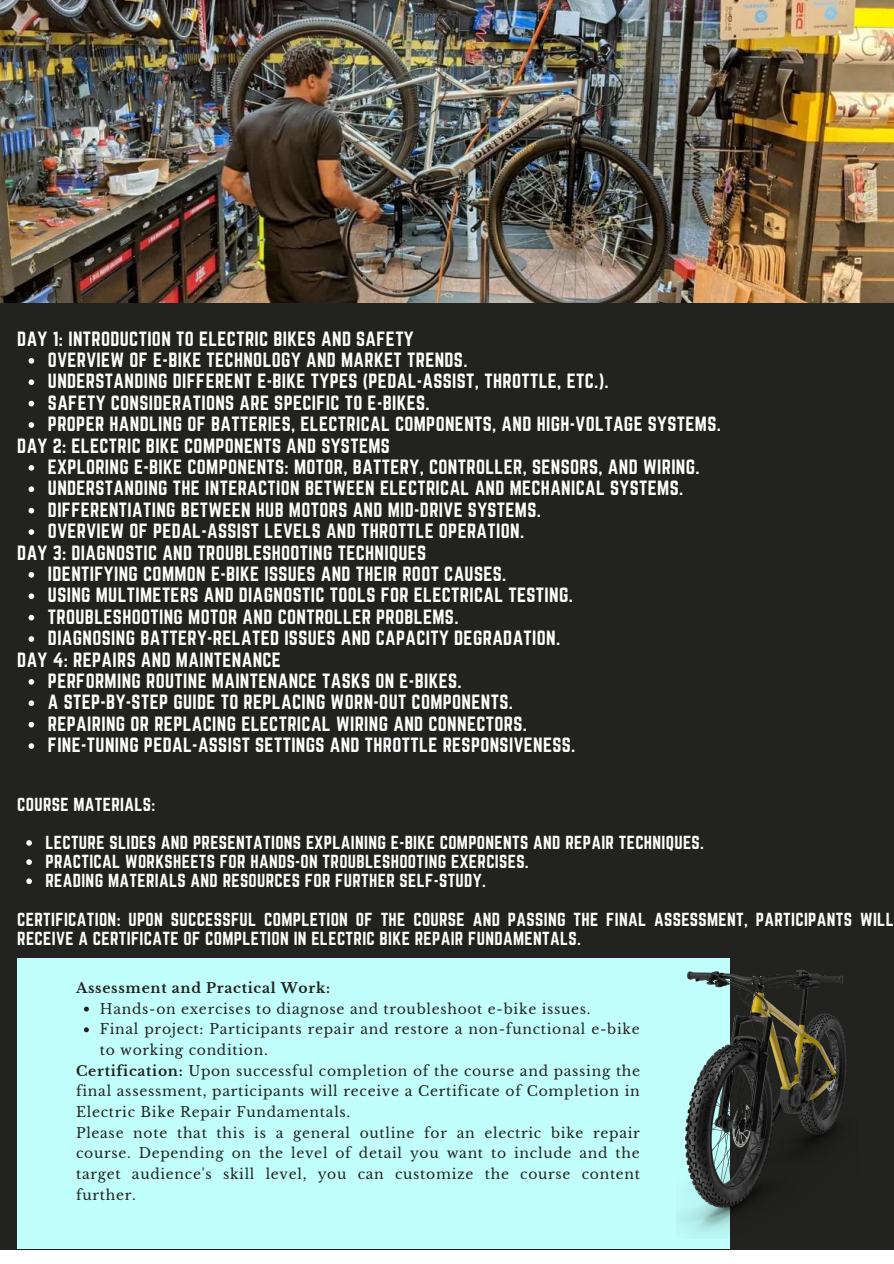
<style>
.page{position:relative;width:894px;height:1264px;background:#fff}
.page>*{position:absolute;margin:0;border:0;box-sizing:border-box;transform-origin:0 0}
.t1{font:18px "Norwester";letter-spacing:.02em;color:#fff}
.t2{font:16.5px/19.2px "Norwester";letter-spacing:.02em;color:#fff}
.t3{font:13.95px/20.7px "Libre Baskerville";letter-spacing:.05em;color:#222320;text-align:justify}
.t4{font:700 13.95px "Libre Baskerville";letter-spacing:.05em;color:#222320}
.s1{font-weight:700}
</style>
<div class="page">
<div style="left:0;top:303px;width:893px;height:946px;background:#222320"></div>
<img style="left:0;top:0;width:893px;height:302px">
<div style="left:17px;top:958px;width:712px;height:290px;background:#c1fffc"></div>
<svg style="left:84px;top:1006px;width:5px;height:5px"></svg>
<svg style="left:84px;top:1027px;width:5px;height:5px"></svg>
<svg style="left:29px;top:358px;width:5px;height:5px"></svg>
<svg style="left:29px;top:379px;width:5px;height:6px"></svg>
<svg style="left:29px;top:401px;width:5px;height:5px"></svg>
<svg style="left:29px;top:422px;width:5px;height:6px"></svg>
<svg style="left:29px;top:465px;width:5px;height:5px"></svg>
<svg style="left:29px;top:486px;width:5px;height:6px"></svg>
<svg style="left:29px;top:508px;width:5px;height:5px"></svg>
<svg style="left:29px;top:529px;width:5px;height:6px"></svg>
<svg style="left:29px;top:572px;width:5px;height:5px"></svg>
<svg style="left:29px;top:593px;width:5px;height:6px"></svg>
<svg style="left:29px;top:615px;width:5px;height:5px"></svg>
<svg style="left:29px;top:636px;width:5px;height:6px"></svg>
<svg style="left:29px;top:679px;width:5px;height:5px"></svg>
<svg style="left:29px;top:700px;width:5px;height:6px"></svg>
<svg style="left:29px;top:722px;width:5px;height:5px"></svg>
<svg style="left:29px;top:743px;width:5px;height:6px"></svg>
<svg style="left:26px;top:840px;width:6px;height:5px"></svg>
<svg style="left:26px;top:859px;width:6px;height:6px"></svg>
<svg style="left:26px;top:878px;width:6px;height:6px"></svg>
<img style="left:676px;top:958px;width:171px;height:279px">
<p class="t1" style="left:17px;top:327px;width:398px">DAY 1: INTRODUCTION TO ELECTRIC BIKES AND SAFETY</p>
<p class="t1" style="left:48px;top:349px;width:421px">OVERVIEW OF E-BIKE TECHNOLOGY AND MARKET TRENDS.</p>
<p class="t1" style="left:48px;top:370px;width:562px">UNDERSTANDING DIFFERENT E-BIKE TYPES (PEDAL-ASSIST, THROTTLE, ETC.).</p>
<p class="t1" style="left:48px;top:392px;width:383px">SAFETY CONSIDERATIONS ARE SPECIFIC TO E-BIKES.</p>
<p class="t1" style="left:48px;top:413px;width:674px">PROPER HANDLING OF BATTERIES, ELECTRICAL COMPONENTS, AND HIGH-VOLTAGE SYSTEMS.</p>
<p class="t1" style="left:48px;top:456px;width:653px">EXPLORING E-BIKE COMPONENTS: MOTOR, BATTERY, CONTROLLER, SENSORS, AND WIRING.</p>
<p class="t1" style="left:48px;top:477px;width:636px">UNDERSTANDING THE INTERACTION BETWEEN ELECTRICAL AND MECHANICAL SYSTEMS.</p>
<p class="t1" style="left:48px;top:499px;width:494px">DIFFERENTIATING BETWEEN HUB MOTORS AND MID-DRIVE SYSTEMS.</p>
<p class="t1" style="left:48px;top:520px;width:477px">OVERVIEW OF PEDAL-ASSIST LEVELS AND THROTTLE OPERATION.</p>
<p class="t1" style="left:48px;top:563px;width:459px">IDENTIFYING COMMON E-BIKE ISSUES AND THEIR ROOT CAUSES.</p>
<p class="t1" style="left:48px;top:584px;width:526px">USING MULTIMETERS AND DIAGNOSTIC TOOLS FOR ELECTRICAL TESTING.</p>
<p class="t1" style="left:48px;top:606px;width:412px">TROUBLESHOOTING MOTOR AND CONTROLLER PROBLEMS.</p>
<p class="t1" style="left:48px;top:627px;width:513px">DIAGNOSING BATTERY-RELATED ISSUES AND CAPACITY DEGRADATION.</p>
<p class="t1" style="left:48px;top:670px;width:415px">PERFORMING ROUTINE MAINTENANCE TASKS ON E-BIKES.</p>
<p class="t1" style="left:48px;top:691px;width:466px">A STEP-BY-STEP GUIDE TO REPLACING WORN-OUT COMPONENTS.</p>
<p class="t1" style="left:48px;top:713px;width:480px">REPAIRING OR REPLACING ELECTRICAL WIRING AND CONNECTORS.</p>
<p class="t1" style="left:48px;top:734px;width:528px">FINE-TUNING PEDAL-ASSIST SETTINGS AND THROTTLE RESPONSIVENESS.</p>
<p class="t1" style="left:17px;top:434px;width:374px">DAY 2: ELECTRIC BIKE COMPONENTS AND SYSTEMS</p>
<p class="t1" style="left:17px;top:541px;width:410px">DAY 3: DIAGNOSTIC AND TROUBLESHOOTING TECHNIQUES</p>
<p class="t1" style="left:17px;top:648px;width:265px">DAY 4: REPAIRS AND MAINTENANCE</p>
<p class="t2" style="left:17px;top:794px;width:139px">COURSE MATERIALS:</p>
<p class="t2" style="left:45px;top:833px;width:660px">LECTURE SLIDES AND PRESENTATIONS EXPLAINING E-BIKE COMPONENTS AND REPAIR TECHNIQUES.</p>
<p class="t2" style="left:45px;top:852px;width:484px">PRACTICAL WORKSHEETS FOR HANDS-ON TROUBLESHOOTING EXERCISES.</p>
<p class="t2" style="left:45px;top:871px;width:442px">READING MATERIALS AND RESOURCES FOR FURTHER SELF-STUDY.</p>
<p class="t2" style="left:17px;top:909px;width:877px">CERTIFICATION: UPON SUCCESSFUL COMPLETION OF THE COURSE AND PASSING THE FINAL ASSESSMENT, PARTICIPANTS WILL<br>RECEIVE A CERTIFICATE OF COMPLETION IN ELECTRIC BIKE REPAIR FUNDAMENTALS.</p>
<p class="t4" style="left:76px;top:979px;width:255px">Assessment and Practical Work:</p>
<p class="t3" style="left:100px;top:998px;width:492px">Hands-on exercises to diagnose and troubleshoot e-bike issues.</p>
<p class="t3" style="left:100px;top:1019px;width:541px">Final project: Participants repair and restore a non-functional e-bike to working condition.</p>
<p class="t3" style="left:76px;top:1060px;width:565px"><span class="s1">Certification:</span> Upon successful completion of the course and passing the final assessment, participants will receive a Certificate of Completion in Electric Bike Repair Fundamentals.</p>
<p class="t3" style="left:76px;top:1122px;width:565px">Please note that this is a general outline for an electric bike repair course. Depending on the level of detail you want to include and the target audience's skill level, you can customize the course content further.</p>
</div>
